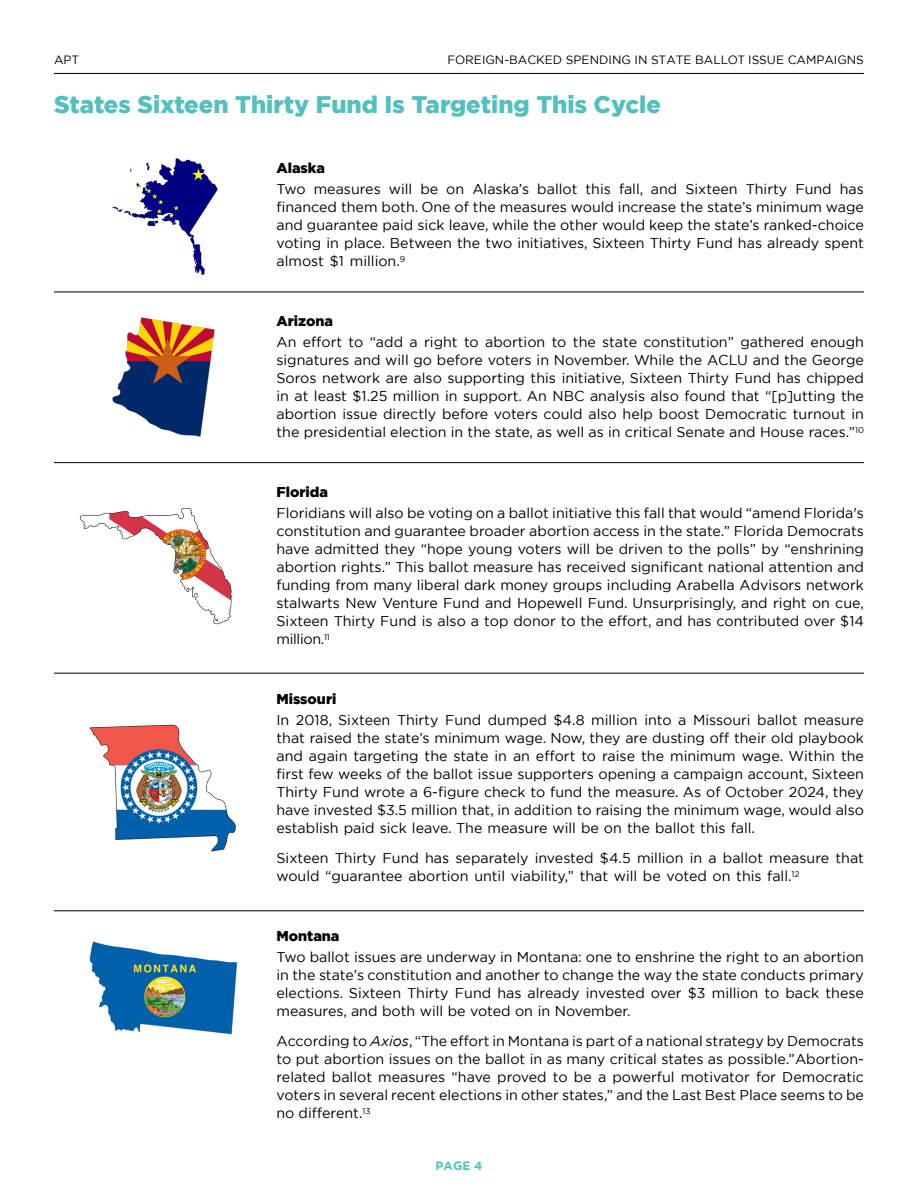
<style>
.page{position:relative;width:918px;height:1188px;background:#fff}
.page>*{position:absolute;margin:0;border:0;box-sizing:border-box;transform-origin:0 0}
.t1{font:900 24px "Gotham";color:#53c0c0}
.t2{font:14.25px/18px "Gotham";color:#000;text-align:justify}
.t3{font:900 14.25px "Gotham";color:#000}
.t4{font:14.25px "Gotham";letter-spacing:-.02em;color:#000}
.t5{font:12px "Gotham";color:#000}
.t6{font:700 12px "Gotham";color:#53c0c0}
.t7{font:8.25px "Gotham";color:#000}
.s1{font-size:14.25px}
.s2{font-style:italic}
</style>
<div class="page">
<hr style="left:54px;top:73px;width:810px;height:1px;background:#000">
<hr style="left:54px;top:292px;width:810px;height:1px;background:#000">
<hr style="left:54px;top:462px;width:810px;height:1px;background:#000">
<hr style="left:54px;top:673px;width:810px;height:1px;background:#000">
<hr style="left:54px;top:910px;width:810px;height:1px;background:#000">
<img style="left:112px;top:158px;width:106px;height:117px">
<img style="left:112px;top:317px;width:103px;height:120px">
<img style="left:89px;top:724px;width:147px;height:128px">
<img style="left:89px;top:941px;width:149px;height:94px">
<img style="left:79px;top:508px;width:153px;height:117px">
<p class="t5" style="left:54px;top:52px;width:27px">APT</p>
<p class="t5" style="left:447px;top:52px;width:418px">FOREIGN-BACKED SPENDING IN STATE BALLOT ISSUE CAMPAIGNS</p>
<h1 class="t1" style="left:54px;top:88px;width:608px">States Sixteen Thirty Fund Is Targeting This Cycle</h1>
<p class="t3" style="left:276px;top:159px;width:50px">Alaska</p>
<p class="t2" style="left:619px;top:180px;width:26px">fall,</p>
<p class="t2" style="left:389px;top:180px;width:25px">will</p>
<p class="t2" style="left:420px;top:180px;width:19px">be</p>
<p class="t2" style="left:472px;top:180px;width:58px">Alaska s’</p>
<p class="t2" style="left:537px;top:180px;width:42px">ballot</p>
<p class="t2" style="left:586px;top:180px;width:27px">this</p>
<p class="t2" style="left:651px;top:180px;width:28px">and</p>
<p class="t2" style="left:746px;top:180px;width:43px">Thirty</p>
<p class="t2" style="left:795px;top:180px;width:38px">Fund</p>
<p class="t2" style="left:840px;top:180px;width:26px">has</p>
<p class="t2" style="left:685px;top:180px;width:54px">Sixteen</p>
<p class="t2" style="left:276px;top:180px;width:589px;text-align:left">Two<br>financed them both. One of the measures would increase the state s’ minimum wage and guarantee paid sick leave, while the other would keep the state s’ ranked-choice voting in place. Between the two initiatives, Sixteen Thirty Fund has already spent almost $1 million.<sup>9</sup></p>
<p class="t2" style="left:314px;top:180px;width:69px">measures</p>
<p class="t2" style="left:446px;top:180px;width:19px">on</p>
<p class="t3" style="left:276px;top:312px;width:58px">Arizona</p>
<p class="t2" style="left:276px;top:333px;width:589px">An effort to “add a right to abortion to the state constitution” gathered enough signatures and will go before voters in November. While the ACLU and the George Soros network are also supporting this initiative, Sixteen Thirty Fund has chipped in at least $1.25 million in support. An NBC analysis also found that “[p]utting the abortion issue directly before voters could also help boost Democratic turnout in</p>
<p class="t7" style="left:855px;top:424px;width:10px">10</p>
<p class="t2" style="left:276px;top:423px;width:580px">the presidential election in the state, as well as in critical Senate and House races “.</p>
<p class="t3" style="left:276px;top:483px;width:53px">Florida</p>
<p class="t2" style="left:276px;top:504px;width:589px">Floridians will also be voting on a ballot initiative this fall that would “amend Florida s' constitution and guarantee broader abortion access in the state.” Florida Democrats have admitted they “hope young voters will be driven to the polls” by “enshrining abortion rights.” This ballot measure has received significant national attention and funding from many liberal dark money groups including Arabella Advisors network stalwarts New Venture Fund and Hopewell Fund. Unsurprisingly, and right on cue, Sixteen Thirty Fund is also a top donor to the effort, and has contributed over $14</p>
<p class="t7" style="left:321px;top:631px;width:10px"><span class="s1">.</span>11</p>
<p class="t4" style="left:276px;top:630px;width:46px">million</p>
<p class="t3" style="left:276px;top:690px;width:61px">Missouri</p>
<p class="t2" style="left:554px;top:711px;width:33px">$4.8</p>
<p class="t2" style="left:397px;top:711px;width:43px">Thirty</p>
<p class="t2" style="left:445px;top:711px;width:38px">Fund</p>
<p class="t2" style="left:488px;top:711px;width:61px">dumped</p>
<p class="t2" style="left:591px;top:711px;width:48px">million</p>
<p class="t2" style="left:757px;top:711px;width:42px">ballot</p>
<p class="t2" style="left:296px;top:711px;width:96px">2018, Sixteen</p>
<p class="t2" style="left:644px;top:711px;width:29px">into</p>
<p class="t2" style="left:693px;top:711px;width:59px">Missouri</p>
<p class="t2" style="left:276px;top:711px;width:589px;text-align:left">In<br>that raised the state s’ minimum wage. Now, they are dusting off their old playbook and again targeting the state in an effort to raise the minimum wage. Within the first few weeks of the ballot issue supporters opening a campaign account, Sixteen Thirty Fund wrote a 6-figure check to fund the measure. As of October 2024, they have invested $3.5 million that in, addition to raising the minimum wage, would also establish paid sick leave. The measure will be on the ballot this fall.</p>
<p class="t2" style="left:276px;top:849px;width:589px">Sixteen Thirty Fund has separately invested $4.5 million in a ballot measure that</p>
<p class="t7" style="left:788px;top:868px;width:13px"><span class="s1">.</span>12</p>
<p class="t2" style="left:804px;top:711px;width:62px">measure</p>
<p class="t2" style="left:678px;top:711px;width:10px">a</p>
<p class="t2" style="left:276px;top:867px;width:513px">would “guarantee abortion until viability,” that will be voted on this fall</p>
<p class="t3" style="left:276px;top:927px;width:64px">Montana</p>
<p class="t2" style="left:276px;top:948px;width:589px">Two ballot issues are underway in Montana: one to enshrine the right to an abortion in the state s’ constitution and another to change the way the state conducts primary elections. Sixteen Thirty Fund has already invested over $3 million to back these measures, and both will be voted on in November.</p>
<p class="t2" style="left:276px;top:1032px;width:589px">According to <span class="s2">Axios</span> “, The effort in Montana is part of a national strategy by Democrats</p>
<p class="t2" style="left:276px;top:1068px;width:589px">related ballot measures “have proved to be a powerful motivator for Democratic</p>
<p class="t2" style="left:276px;top:1050px;width:589px">to put abortion issues on the ballot in as many critical states as possible ”. Abortion-</p>
<p class="t2" style="left:276px;top:1086px;width:589px">voters in several recent elections in other states,” and the Last Best Place seems to be</p>
<p class="t7" style="left:359px;top:1105px;width:13px"><span class="s1">.</span>13</p>
<p class="t2" style="left:276px;top:1104px;width:84px">no different</p>
<p class="t6" style="left:436px;top:1157px;width:48px">PAGE 4</p>
</div>
